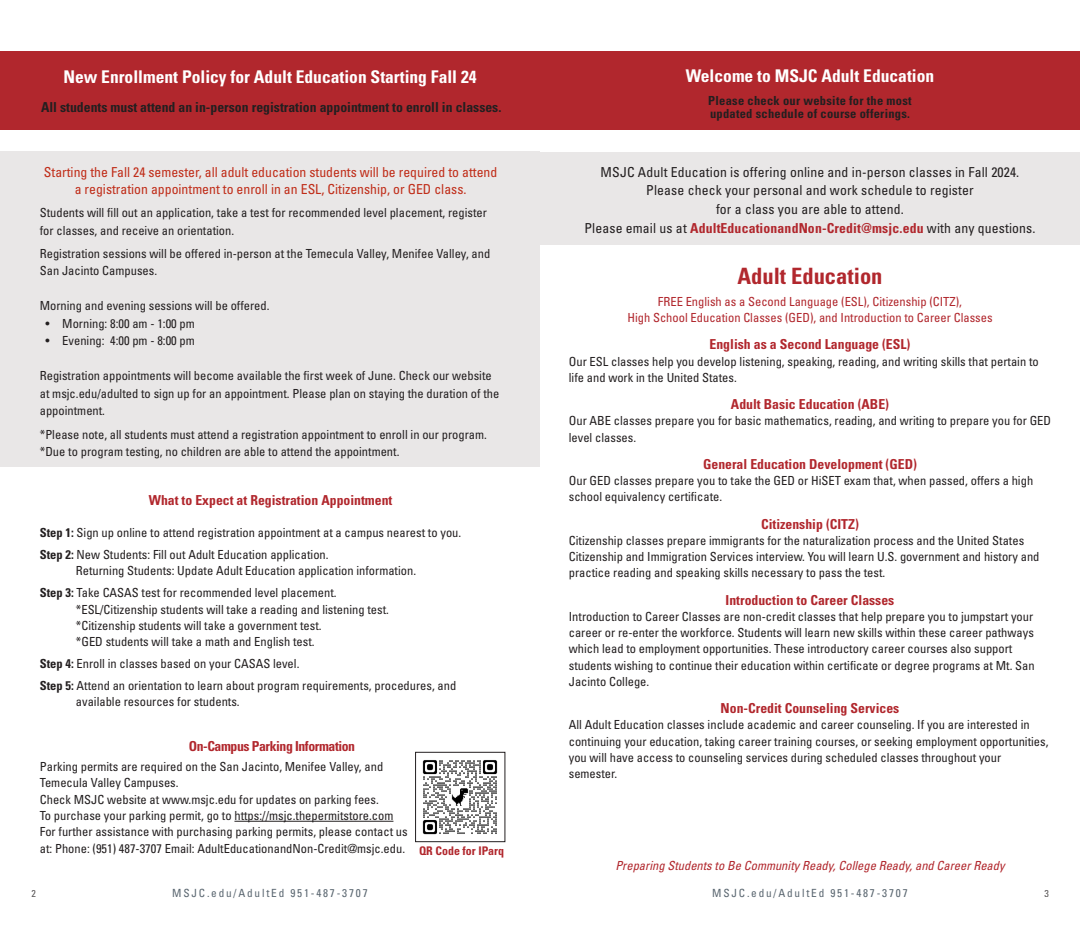
<style>
.page{position:relative;width:1080px;height:934px;background:#fff}
.page>*{position:absolute;margin:0;border:0;box-sizing:border-box;transform-origin:0 0}
.t1{font:700 condensed 22.5px "Univers LT Std";color:#b1272d}
.t2{font:700 condensed 17.5px "Univers LT Std";color:#fff}
.t3{font:condensed 13.75px/18.6px "Univers LT Std";letter-spacing:.01em;color:#231f20;text-align:center}
.t4{font:700 condensed 13.75px "Univers LT Std";color:#b1272d}
.t5{font:condensed 13.75px/17.5px "Univers LT Std";color:#c02d19;text-align:center}
.t6{font:700 condensed 13.75px "Univers LT Std";color:#231f20}
.t7{font:700 condensed 13.75px "Univers LT Std";letter-spacing:-.03em;color:#b1272d}
.Footnote{font:condensed 12.5px/16.2px "Univers LT Std";color:#231f20}
.t8{font:700 condensed 12.5px/13.1px "Univers LT Std";letter-spacing:.02em;color:#231f20}
.t9{font:condensed 12.5px/16.2px "Univers LT Std";color:#b1272d;text-align:center}
.t10{font:italic condensed 12.5px "Univers LT Std";color:#b1272d}
.t11{font:700 condensed 11.88px "Univers LT Std";color:#b1272d}
.t12{font:condensed 11.25px "Univers LT Std";letter-spacing:.16em;color:#5a6670}
.t13{font:condensed 10px "Univers LT Std";color:#231f20}
.s1{font-weight:700}
.s2{font-weight:700;color:#b1272d}
</style>
<div class="page">
<div style="left:540px;top:152px;width:540px;height:93px;background:#e9e7e7"></div>
<div style="left:0;top:152px;width:540px;height:315px;background:#e9e7e7"></div>
<div style="left:529px;top:51px;width:551px;height:78px;background:#b1272d"></div>
<div style="left:0;top:51px;width:551px;height:78px;background:#b1272d"></div>
<hr style="left:234px;top:821px;width:159px;height:1px;background:#231f20">
<img style="left:422px;top:760px;width:76px;height:75px">
<div style="left:415px;top:752px;width:90px;height:90px;border:1px solid #231f20"></div>
<h2 class="t2" style="left:63px;top:66px;width:415px">New Enrollment Policy for Adult Education Starting Fall 24</h2>
<p class="t8" style="left:168px;top:94px;width:205px">Please check our website for the most updated schedule of course offerings.</p>
<h3 class="t6" style="left:41px;top:99px;width:462px">All students must attend an in-person registration appointment to enroll in classes.</h3>
<p class="t5" style="left:44px;top:163px;width:455px">Starting the Fall 24 semester, all adult education students will be required to attend a registration appointment to enroll in an ESL, Citizenship, or GED class.</p>
<p class="Footnote" style="left:40px;top:204px;width:449px;line-height:17.5px">Students will fill out an application, take a test for recommended level placement, register for classes, and receive an orientation.</p>
<p class="Footnote" style="left:40px;top:244px;width:452px;line-height:17.5px">Registration sessions will be offered in-person at the Temecula Valley, Menifee Valley, and<br>San Jacinto Campuses.</p>
<p class="Footnote" style="left:40px;top:298px;width:231px">Morning and evening sessions will be offered.</p>
<p class="Footnote" style="left:45px;top:315px;width:151px">• Morning: 8:00 am - 1:00 pm</p>
<p class="Footnote" style="left:45px;top:333px;width:151px">• Evening: 4:00 pm - 8:00 pm</p>
<p class="Footnote" style="left:40px;top:367px;width:461px;line-height:17.5px">Registration appointments will become available the first week of June. Check our website at msjc.edu/adulted to sign up for an appointment. Please plan on staying the duration of the appointment.</p>
<p class="Footnote" style="left:40px;top:426px;width:449px">*Please note, all students must attend a registration appointment to enroll in our program.</p>
<p class="Footnote" style="left:40px;top:443px;width:361px">*Due to program testing, no children are able to attend the appointment.</p>
<h3 class="t4" style="left:149px;top:491px;width:245px">What to Expect at Registration Appointment</h3>
<p class="Footnote" style="left:40px;top:524px;width:423px"><span class="s1">Step 1:</span> Sign up online to attend registration appointment at a campus nearest to you.</p>
<p class="Footnote" style="left:76px;top:546px;width:342px;text-indent:-36px"><span class="s1">Step 2:</span> New Students: Fill out Adult Education application.<br>Returning Students: Update Adult Education application information.</p>
<p class="Footnote" style="left:40px;top:584px;width:298px"><span class="s1">Step 3:</span> Take CASAS test for recommended level placement.</p>
<p class="Footnote" style="left:76px;top:601px;width:315px">*ESL/Citizenship students will take a reading and listening test.</p>
<p class="Footnote" style="left:76px;top:617px;width:247px">*Citizenship students will take a government test.</p>
<p class="Footnote" style="left:76px;top:633px;width:240px">*GED students will take a math and English test.</p>
<p class="Footnote" style="left:40px;top:655px;width:261px"><span class="s1">Step 4:</span> Enroll in classes based on your CASAS level.</p>
<p class="Footnote" style="left:76px;top:677px;width:382px;text-indent:-36px"><span class="s1">Step 5:</span> Attend an orientation to learn about program requirements, procedures, and available resources for students.</p>
<h3 class="t7" style="left:189px;top:738px;width:168px">On-Campus Parking Information</h3>
<p class="Footnote" style="left:40px;top:758px;width:345px">Parking permits are required on the San Jacinto, Menifee Valley, and<br>Temecula Valley Campuses.</p>
<p class="Footnote" style="left:40px;top:791px;width:369px">Check MSJC website at www.msjc.edu for updates on parking fees.<br>To purchase your parking permit, go to https://msjc.thepermitstore.com For further assistance with purchasing parking permits, please contact us at: Phone: (951) 487-3707 Email: AdultEducationandNon-Credit@msjc.edu.</p>
<p class="t11" style="left:419px;top:843px;width:87px">QR Code for IParq</p>
<h2 class="t2" style="left:686px;top:65px;width:250px">Welcome to MSJC Adult Education</h2>
<p class="t8" style="left:708px;top:94px;width:205px">Please check our website for the most updated schedule of course offerings.</p>
<p class="t3" style="left:584px;top:162px;width:453px">MSJC Adult Education is offering online and in-person classes in Fall 2024.<br>Please check your personal and work schedule to register<br>for a class you are able to attend.<br>Please email us at <span class="s2">AdultEducationandNon-Credit@msjc.edu</span> with any questions.</p>
<h2 class="t1" style="left:737px;top:262px;width:147px">Adult Education</h2>
<h3 class="t9" style="left:627px;top:293px;width:367px">FREE English as a Second Language (ESL), Citizenship (CITZ),<br>High School Education Classes (GED), and Introduction to Career Classes</h3>
<h3 class="t4" style="left:710px;top:336px;width:202px">English as a Second Language (ESL)</h3>
<p class="Footnote" style="left:569px;top:353px;width:471px">Our ESL classes help you develop listening, speaking, reading, and writing skills that pertain to life and work in the United States.</p>
<h3 class="t4" style="left:731px;top:396px;width:160px">Adult Basic Education (ABE)</h3>
<p class="Footnote" style="left:569px;top:413px;width:484px">Our ABE classes prepare you for basic mathematics, reading, and writing to prepare you for GED level classes.</p>
<h3 class="t4" style="left:703px;top:456px;width:215px">General Education Development (GED)</h3>
<p class="Footnote" style="left:569px;top:472px;width:466px">Our GED classes prepare you to take the GED or HiSET exam that, when passed, offers a high school equivalency certificate.</p>
<h3 class="t4" style="left:761px;top:515px;width:99px">Citizenship (CITZ)</h3>
<p class="Footnote" style="left:569px;top:532px;width:472px">Citizenship classes prepare immigrants for the naturalization process and the United States<br>Citizenship and Immigration Services interview. You will learn U.S. government and history and practice reading and speaking skills necessary to pass the test.</p>
<h3 class="t4" style="left:726px;top:591px;width:170px">Introduction to Career Classes</h3>
<p class="Footnote" style="left:569px;top:608px;width:467px">Introduction to Career Classes are non-credit classes that help prepare you to jumpstart your career or re-enter the workforce. Students will learn new skills within these career pathways which lead to employment opportunities. These introductory career courses also support students wishing to continue their education within certificate or degree programs at Mt. San Jacinto College.</p>
<h3 class="t4" style="left:721px;top:700px;width:180px">Non-Credit Counseling Services</h3>
<p class="Footnote" style="left:569px;top:717px;width:481px">All Adult Education classes include academic and career counseling. If you are interested in continuing your education, taking career training courses, or seeking employment opportunities, you will have access to counseling services during scheduled classes throughout your semester.</p>
<p class="t10" style="left:615px;top:858px;width:391px">Preparing Students to Be Community Ready, College Ready, and Career Ready</p>
<p class="t13" style="left:32px;top:887px;width:6px">2</p>
<p class="t12" style="left:172px;top:886px;width:197px">MSJC.edu/AdultEd 951-487-3707</p>
<p class="t12" style="left:712px;top:886px;width:197px">MSJC.edu/AdultEd 951-487-3707</p>
<p class="t13" style="left:1044px;top:887px;width:6px">3</p>
</div>
